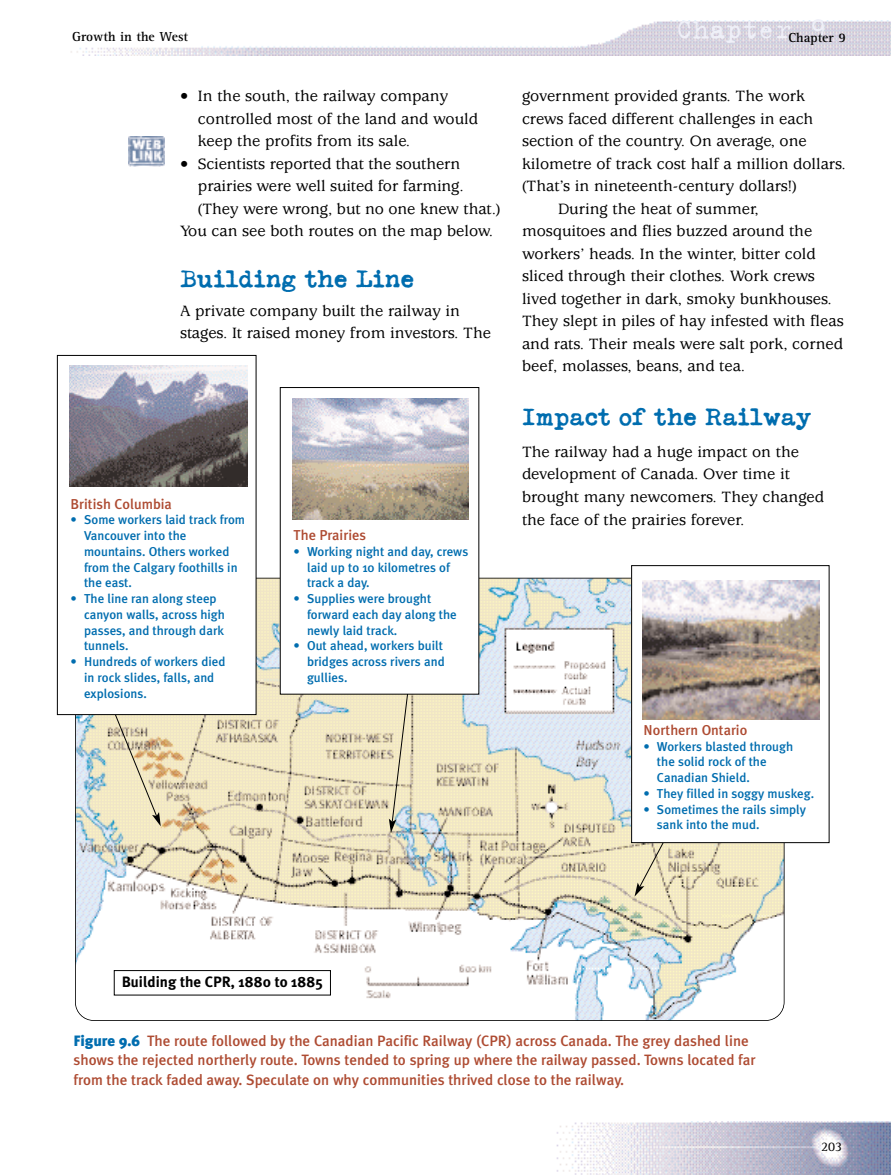
<style>
.page{position:relative;width:891px;height:1175px;background:#fff}
.page>*{position:absolute;margin:0;border:0;box-sizing:border-box;transform-origin:0 0}
.t1{font:30px "Trixie Text";color:#eff0f8}
.t2{font:700 24px "Typeka Taxi";color:#006daf}
.t3{font:500 16.5px/22.5px "Usherwood";color:#000}
.t4{font:500 15px/19.5px "Meta Plus";color:#ae4b32}
.t5{font:700 15px "Meta Plus";color:#000}
.t6{font:500 14.4px "Meta Plus";color:#ae4b32}
.t7{font:700 13.5px "Rotis Serif";color:#000}
.t8{font:13.5px "Rotis Serif";color:#000}
.t9{font:500 12.9px/15.8px "Meta Plus";color:#006daf}
.s1{font-weight:900;color:#006daf}
</style>
<div class="page">
<img style="left:556px;top:1121px;width:335px;height:53px">
<img style="left:71px;top:21px;width:820px;height:34px">
<img style="left:75px;top:578px;width:709px;height:442px;border-radius:18px">
<div style="left:114px;top:970px;width:216px;height:25px;background:#fff"></div>
<div style="left:114px;top:970px;width:217px;height:25px;border:1px solid #000"></div>
<svg style="left:100px;top:715px;width:61px;height:111px;background:#e3d9b7"></svg>
<svg style="left:389px;top:694px;width:21px;height:139px;background:#d9d4b8"></svg>
<svg style="left:635px;top:843px;width:55px;height:53px;background:#ded4b3"></svg>
<div style="left:57px;top:355px;width:199px;height:359px;background:#fff"></div>
<div style="left:57px;top:355px;width:199px;height:360px;border:1px solid #000"></div>
<img style="left:70px;top:365px;width:177px;height:122px">
<div style="left:632px;top:565px;width:197px;height:277px;background:#fff"></div>
<div style="left:631px;top:565px;width:199px;height:278px;border:1px solid #000"></div>
<img style="left:642px;top:580px;width:177px;height:140px">
<div style="left:280px;top:387px;width:199px;height:307px;background:#fff"></div>
<img style="left:293px;top:398px;width:176px;height:121px">
<img style="left:129px;top:136px;width:36px;height:30px">
<p class="t7" style="left:72px;top:31px;width:118px">Growth in the West</p>
<p class="t3" style="left:198px;top:86px;width:282px;text-indent:-18px">• In the south, the railway company controlled most of the land and would keep the profits from its sale.</p>
<p class="t3" style="left:180px;top:154px;width:282px">• Scientists reported that the southern</p>
<p class="t3" style="left:198px;top:176px;width:267px">prairies were well suited for farming.</p>
<p class="t3" style="left:198px;top:199px;width:304px">(They were wrong, but no one knew that.)</p>
<p class="t3" style="left:180px;top:221px;width:315px">You can see both routes on the map below.</p>
<h2 class="t2" style="left:180px;top:270px;width:236px">Building the Line</h2>
<p class="t3" style="left:180px;top:301px;width:313px">A private company built the railway in stages. It raised money from investors. The</p>
<p class="t6" style="left:71px;top:498px;width:103px">British Columbia</p>
<p class="t9" style="left:84px;top:513px;width:162px;text-indent:-13px">• Some workers laid track from<br>Vancouver into the mountains. Others worked from the Calgary foothills in the east.</p>
<p class="t9" style="left:84px;top:592px;width:142px;text-indent:-13px">• The line ran along steep canyon walls, across high passes, and through dark tunnels.</p>
<p class="t9" style="left:84px;top:655px;width:143px;text-indent:-13px">• Hundreds of workers died in rock slides, falls, and explosions.</p>
<p class="t6" style="left:294px;top:530px;width:74px">The Prairies</p>
<p class="t9" style="left:307px;top:545px;width:163px;text-indent:-13px">• Working night and day, crews laid up to 10 kilometres of track a day.</p>
<p class="t9" style="left:307px;top:592px;width:151px;text-indent:-13px">• Supplies were brought forward each day along the newly laid track.</p>
<p class="t9" style="left:307px;top:639px;width:139px;text-indent:-13px">• Out ahead, workers built bridges across rivers and gullies.</p>
<h1 class="t1" style="left:676px;top:10px;width:152px">Chapter 9</h1>
<p class="t7" style="left:789px;top:32px;width:59px">Chapter 9</p>
<p class="t3" style="left:522px;top:86px;width:285px">government provided grants. The work</p>
<p class="t3" style="left:522px;top:109px;width:293px">crews faced different challenges in each</p>
<p class="t3" style="left:522px;top:131px;width:286px">section of the country. On average, one</p>
<p class="t3" style="left:522px;top:154px;width:325px">kilometre of track cost half a million dollars.</p>
<p class="t3" style="left:522px;top:176px;width:276px">(That’s in nineteenth-century dollars!)</p>
<p class="t3" style="left:558px;top:199px;width:202px">During the heat of summer,</p>
<p class="t3" style="left:522px;top:221px;width:292px">mosquitoes and flies buzzed around the</p>
<p class="t3" style="left:522px;top:244px;width:295px">workers’ heads. In the winter, bitter cold</p>
<p class="t3" style="left:522px;top:266px;width:294px">sliced through their clothes. Work crews</p>
<p class="t3" style="left:522px;top:289px;width:311px">lived together in dark, smoky bunkhouses.</p>
<p class="t3" style="left:522px;top:311px;width:323px">They slept in piles of hay infested with fleas</p>
<p class="t3" style="left:522px;top:334px;width:323px">and rats. Their meals were salt pork, corned</p>
<p class="t3" style="left:522px;top:356px;width:225px">beef, molasses, beans, and tea.</p>
<h2 class="t2" style="left:522px;top:408px;width:291px">Impact of the Railway</h2>
<p class="t3" style="left:522px;top:442px;width:304px">The railway had a huge impact on the development of Canada. Over time it brought many newcomers. They changed the face of the prairies forever.</p>
<p class="t6" style="left:644px;top:725px;width:105px">Northern Ontario</p>
<p class="t9" style="left:657px;top:739px;width:138px;text-indent:-13px">• Workers blasted through the solid rock of the<br>Canadian Shield.</p>
<p class="t9" style="left:644px;top:787px;width:172px">• They filled in soggy muskeg.</p>
<p class="t9" style="left:657px;top:802px;width:151px;text-indent:-13px">• Sometimes the rails simply sank into the mud.</p>
<p class="t5" style="left:122px;top:976px;width:203px">Building the CPR, 1880 to 1885</p>
<p class="t4" style="left:74px;top:1032px;width:684px"><span class="s1">Figure 9.6</span> The route followed by the Canadian Pacific Railway (CPR) across Canada. The grey dashed line shows the rejected northerly route. Towns tended to spring up where the railway passed. Towns located far from the track faded away. Speculate on why communities thrived close to the railway.</p>
<p class="t8" style="left:821px;top:1141px;width:23px">203</p>
</div>
